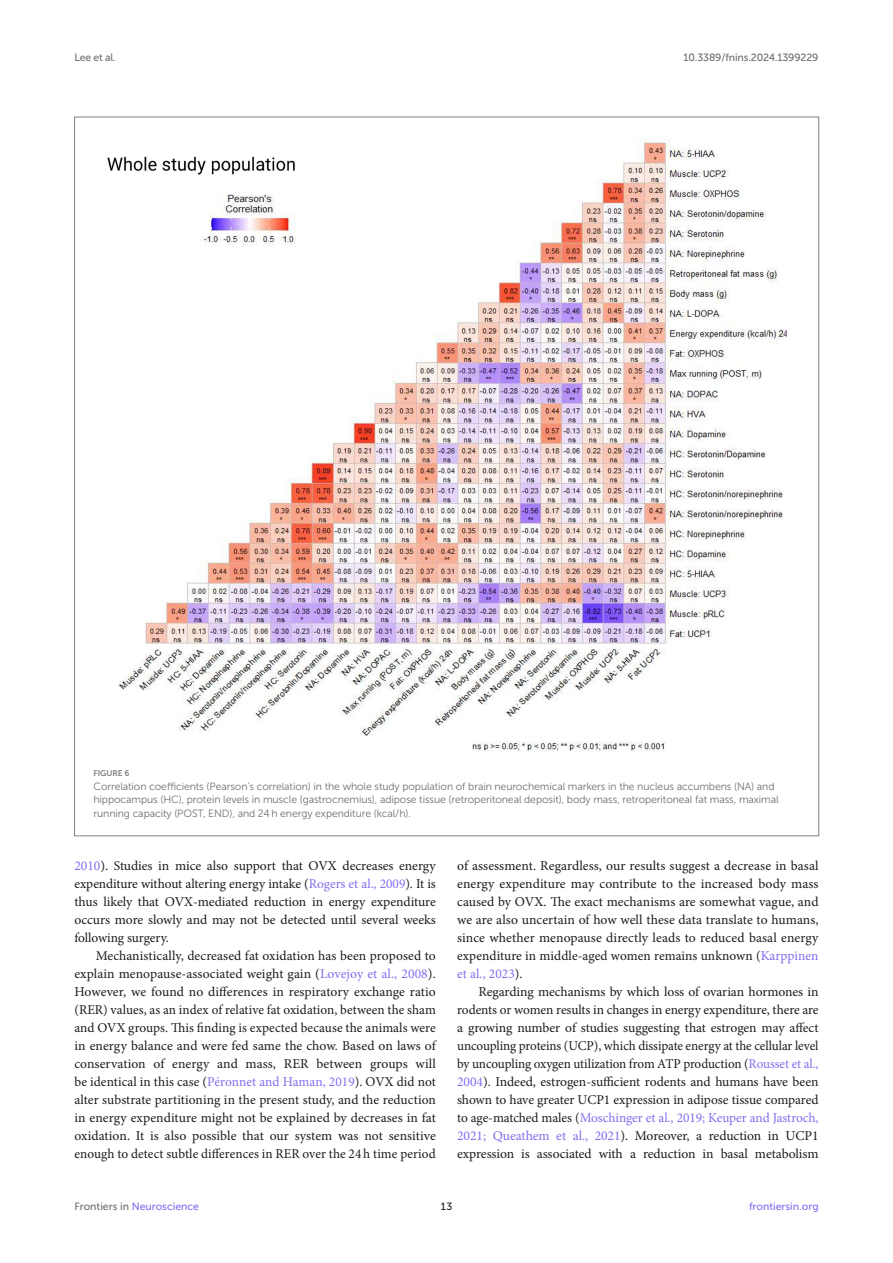
<style>
.page{position:relative;width:893px;height:1263px;background:#fff}
.page>*{position:absolute;margin:0;border:0;box-sizing:border-box;transform-origin:0 0}
.TEXT{font:13.5px/18px "Minion Pro";color:#1b1c1b;text-align:justify}
.FIG_LEG{font:10.5px/13.5px "Museo Sans 300";letter-spacing:-.01em;color:#706f70}
.t1{font:10.5px "Museo Sans 500";color:#856df0}
.t2{font:10.5px "Museo Sans 500";letter-spacing:-.015em;color:#706f70}
.t3{font:10.5px "Museo Sans 500";color:#1b1c1b}
.FIG_HD{font:8.25px "Museo Sans 700";letter-spacing:-.01em;color:#7e7f7f}
.s1{color:#856df0}
.s2{color:#706f70}
</style>
<div class="page">
<img style="left:107px;top:139px;width:680px;height:613px">
<p class="t2" style="left:74px;top:51px;width:43px">Lee et al.</p>
<p class="t2" style="left:684px;top:51px;width:136px">10.3389/fnins.2024.1399229</p>
<p class="FIG_HD" style="left:94px;top:769px;width:37px">FIGURE 6</p>
<p class="FIG_LEG" style="left:94px;top:780px;width:687px">Correlation coefficients (Pearson’s correlation) in the whole study population of brain neurochemical markers in the nucleus accumbens (NA) and hippocampus (HC), protein levels in muscle (gastrocnemius), adipose tissue (retroperitoneal deposit), body mass, retroperitoneal fat mass, maximal running capacity (POST, END), and 24 h energy expenditure (kcal/h).</p>
<p class="TEXT" style="left:74px;top:857px;width:363px"><span class="s1">2010</span>). Studies in mice also support that OVX decreases energy expenditure without altering energy intake (<span class="s1">Rogers et al., 2009</span>). It is thus likely that OVX-mediated reduction in energy expenditure occurs more slowly and may not be detected until several weeks following surgery.</p>
<p class="TEXT" style="left:74px;top:947px;width:363px;text-indent:21px">Mechanistically, decreased fat oxidation has been proposed to explain menopause-associated weight gain (<span class="s1">Lovejoy et al., 2008</span>).<br>However, we found no differences in respiratory exchange ratio (RER) values, as an index of relative fat oxidation, between the sham and OVX groups. This finding is expected because the animals were in energy balance and were fed same the chow. Based on laws of conservation of energy and mass, RER between groups will be identical in this case (<span class="s1">Péronnet and Haman, 2019</span>). OVX did not alter substrate partitioning in the present study, and the reduction in energy expenditure might not be explained by decreases in fat oxidation. It is also possible that our system was not sensitive enough to detect subtle differences in RER over the 24 h time period</p>
<p class="TEXT" style="left:457px;top:857px;width:363px">of assessment. Regardless, our results suggest a decrease in basal energy expenditure may contribute to the increased body mass caused by OVX. The exact mechanisms are somewhat vague, and we are also uncertain of how well these data translate to humans, since whether menopause directly leads to reduced basal energy expenditure in middle-aged women remains unknown (<span class="s1">Karppinen et al., 2023</span>).</p>
<p class="TEXT" style="left:457px;top:983px;width:363px;text-indent:21px">Regarding mechanisms by which loss of ovarian hormones in rodents or women results in changes in energy expenditure, there are a growing number of studies suggesting that estrogen may affect uncoupling proteins (UCP), which dissipate energy at the cellular level by uncoupling oxygen utilization from ATP production (<span class="s1">Rousset et al., 2004</span>). Indeed, estrogen-sufficient rodents and humans have been shown to have greater UCP1 expression in adipose tissue compared to age-matched males (<span class="s1">Moschinger et al., 2019; Keuper and Jastroch, 2021; Queathem et al., 2021</span>). Moreover, a reduction in UCP1 expression is associated with a reduction in basal metabolism</p>
<p class="t1" style="left:74px;top:1200px;width:126px"><span class="s2">Frontiers in</span> Neuroscience</p>
<p class="t3" style="left:441px;top:1200px;width:13px">13</p>
<p class="t1" style="left:749px;top:1200px;width:71px">frontiersin.org</p>
</div>
